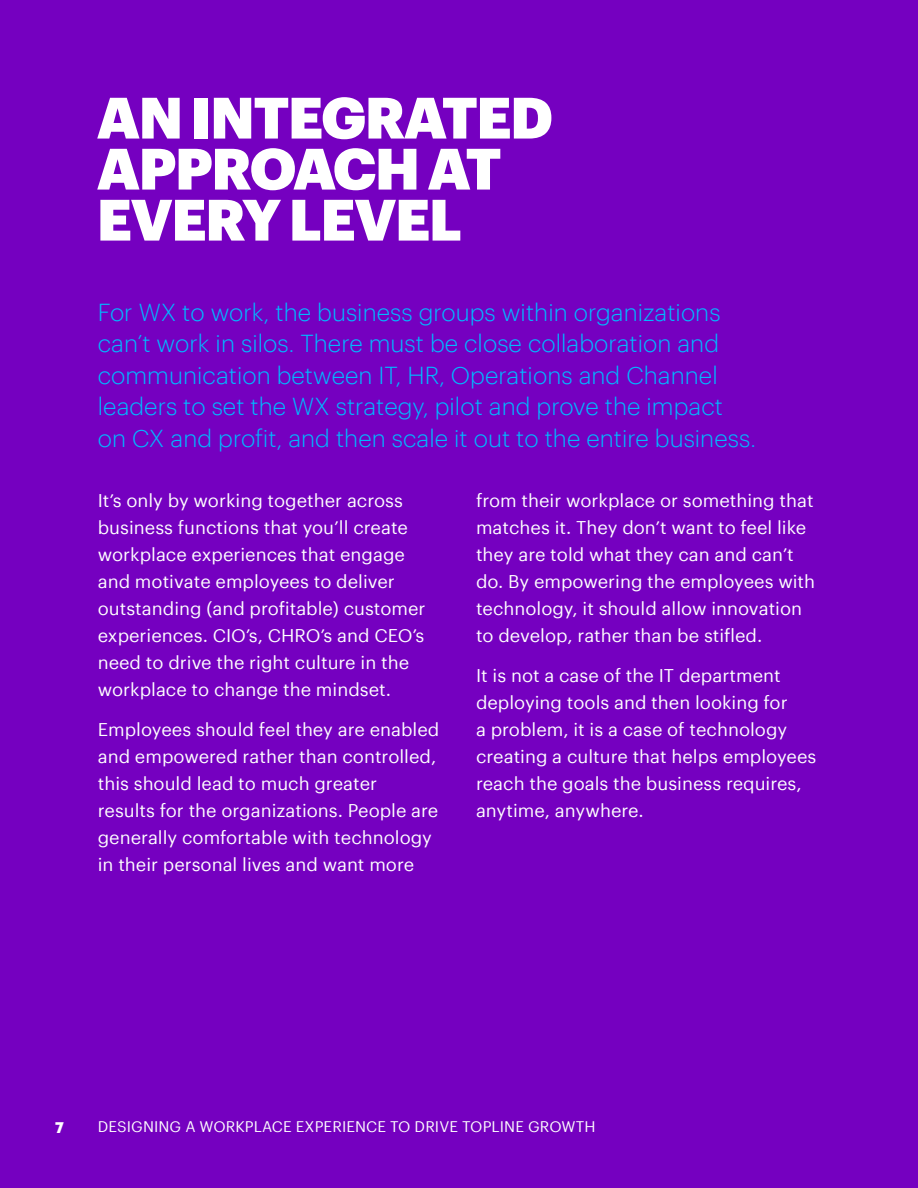
<style>
.page{position:relative;width:918px;height:1188px;background:#7500c0}
.page>*{position:absolute;margin:0;border:0;box-sizing:border-box;transform-origin:0 0}
.t1{font:900 57px/51px "Graphik";letter-spacing:-.025em;color:#fff}
.t2{font:300 24px/31.5px "Graphik";color:#00baff}
.t3{font:18px/27px "Graphik";color:#fff}
.t4{font:15px "Graphik";letter-spacing:.005em;color:#fff}
.t5{font:700 15px "Graphik";color:#fff}
</style>
<div class="page">
<h1 class="t1" style="left:97px;top:87px;width:458px">AN INTEGRATED<br>APPROACH AT<br>EVERY LEVEL</h1>
<p class="t2" style="left:98px;top:294px;width:660px">For WX to work, the business groups within organizations can’t work in silos. There must be close collaboration and communication between IT, HR, Operations and Channel leaders to set the WX strategy, pilot and prove the impact on CX and profit, and then scale it out to the entire business.</p>
<p class="t3" style="left:98px;top:485px;width:329px">It’s only by working together across business functions that you’ll create workplace experiences that engage and motivate employees to deliver outstanding (and profitable) customer experiences. CIO’s, CHRO’s and CEO’s need to drive the right culture in the workplace to change the mindset.</p>
<p class="t3" style="left:98px;top:714px;width:343px">Employees should feel they are enabled and empowered rather than controlled, this should lead to much greater<br>results for the organizations. People are generally comfortable with technology in their personal lives and want more</p>
<p class="t3" style="left:476px;top:485px;width:341px">from their workplace or something that matches it. They don’t want to feel like they are told what they can and can’t do. By empowering the employees with technology, it should allow innovation to develop, rather than be stifled.</p>
<p class="t3" style="left:476px;top:660px;width:342px">It is not a case of the IT department deploying tools and then looking for<br>a problem, it is a case of technology creating a culture that helps employees reach the goals the business requires, anytime, anywhere.</p>
<p class="t5" style="left:55px;top:1116px;width:10px">7</p>
<p class="t4" style="left:98px;top:1116px;width:499px">DESIGNING A WORKPLACE EXPERIENCE TO DRIVE TOPLINE GROWTH</p>
</div>
